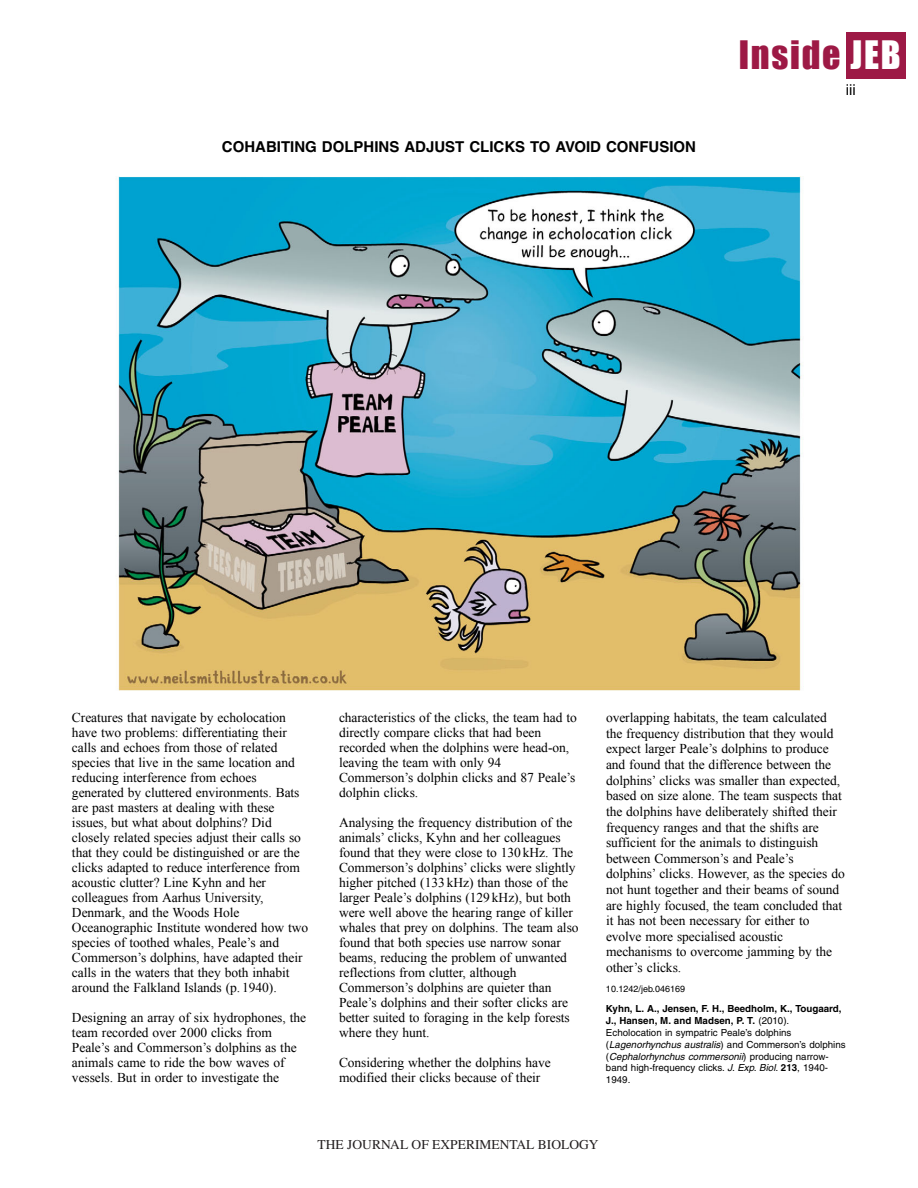
<style>
.page{position:relative;width:918px;height:1188px;background:#fff}
.page>*{position:absolute;margin:0;border:0;box-sizing:border-box;transform-origin:0 0}
.t1{font:36px "Impact";letter-spacing:.05em;color:#9d1945}
.t2{font:700 15px "Helvetica";color:#000}
.t3{font:15px "Helvetica";color:#000}
.t4{font:13.5px/15px "Times New Roman";letter-spacing:-.005em;color:#000}
.t5{font:13.5px "Times";color:#231f20}
.t6{font:9.75px/11.9px "Helvetica";color:#000}
.t7{font:9px "Helvetica";color:#000}
.s1{color:#fff}
.s2{font-weight:700}
.s3{font-style:italic}
</style>
<div class="page">
<div style="left:846px;top:32px;width:60px;height:46px;background:#9d1945"></div>
<img style="left:116px;top:177px;width:688px;height:514px">
<p class="t2" style="left:222px;top:141px;width:476px">COHABITING DOLPHINS ADJUST CLICKS TO AVOID CONFUSION</p>
<h1 class="t1" style="left:739px;top:33px;width:163px">Inside <span class="s1">JEB</span></h1>
<p class="t3" style="left:846px;top:84px;width:11px">iii</p>
<p class="t4" style="left:72px;top:710px;width:238px">Creatures that navigate by echolocation have two problems: differentiating their calls and echoes from those of related species that live in the same location and reducing interference from echoes generated by cluttered environments. Bats are past masters at dealing with these issues, but what about dolphins? Did closely related species adjust their calls so that they could be distinguished or are the clicks adapted to reduce interference from acoustic clutter? Line Kyhn and her colleagues from Aarhus University, Denmark, and the Woods Hole Oceanographic Institute wondered how two species of toothed whales, Peale’s and Commerson’s dolphins, have adapted their calls in the waters that they both inhabit around the Falkland Islands (p. 1940).</p>
<p class="t4" style="left:72px;top:1010px;width:236px">Designing an array of six hydrophones, the team recorded over 2000 clicks from Peale’s and Commerson’s dolphins as the animals came to ride the bow waves of vessels. But in order to investigate the</p>
<p class="t4" style="left:339px;top:710px;width:239px">characteristics of the clicks, the team had to directly compare clicks that had been recorded when the dolphins were head-on, leaving the team with only 94<br>Commerson’s dolphin clicks and 87 Peale’s dolphin clicks.</p>
<p class="t4" style="left:339px;top:815px;width:241px">Analysing the frequency distribution of the animals’ clicks, Kyhn and her colleagues found that they were close to 130 kHz. The Commerson’s dolphins’ clicks were slightly higher pitched (133 kHz) than those of the larger Peale’s dolphins (129 kHz), but both were well above the hearing range of killer whales that prey on dolphins. The team also found that both species use narrow sonar beams, reducing the problem of unwanted reflections from clutter, although Commerson’s dolphins are quieter than Peale’s dolphins and their softer clicks are better suited to foraging in the kelp forests where they hunt.</p>
<p class="t4" style="left:339px;top:1055px;width:213px">Considering whether the dolphins have modified their clicks because of their</p>
<p class="t4" style="left:606px;top:710px;width:240px;line-height:15.6px">overlapping habitats, the team calculated the frequency distribution that they would expect larger Peale’s dolphins to produce and found that the difference between the dolphins’ clicks was smaller than expected, based on size alone. The team suspects that the dolphins have deliberately shifted their frequency ranges and that the shifts are sufficient for the animals to distinguish between Commerson’s and Peale’s dolphins’ clicks. However, as the species do not hunt together and their beams of sound are highly focused, the team concluded that it has not been necessary for either to evolve more specialised acoustic mechanisms to overcome jamming by the other’s clicks.</p>
<p class="t7" style="left:606px;top:985px;width:81px">10.1242/jeb.046169</p>
<p class="t6" style="left:606px;top:1004px;width:241px"><span class="s2">Kyhn, L. A., Jensen, F. H., Beedholm, K., Tougaard, J., Hansen, M. and Madsen, P. T.</span> (2010).<br>Echolocation in sympatric Peale’s dolphins (<span class="s3">Lagenorhynchus australis</span>) and Commerson’s dolphins ( <span class="s3">Cephalorhynchus commersonii</span>) p r o d u c i n g n a r r o w - band high-frequency clicks. <span class="s3">J. Exp. Biol.</span> <span class="s2">213</span>, 1940- 1949.</p>
<p class="t5" style="left:318px;top:1137px;width:282px">THE JOURNAL OF EXPERIMENTAL BIOLOGY</p>
</div>
